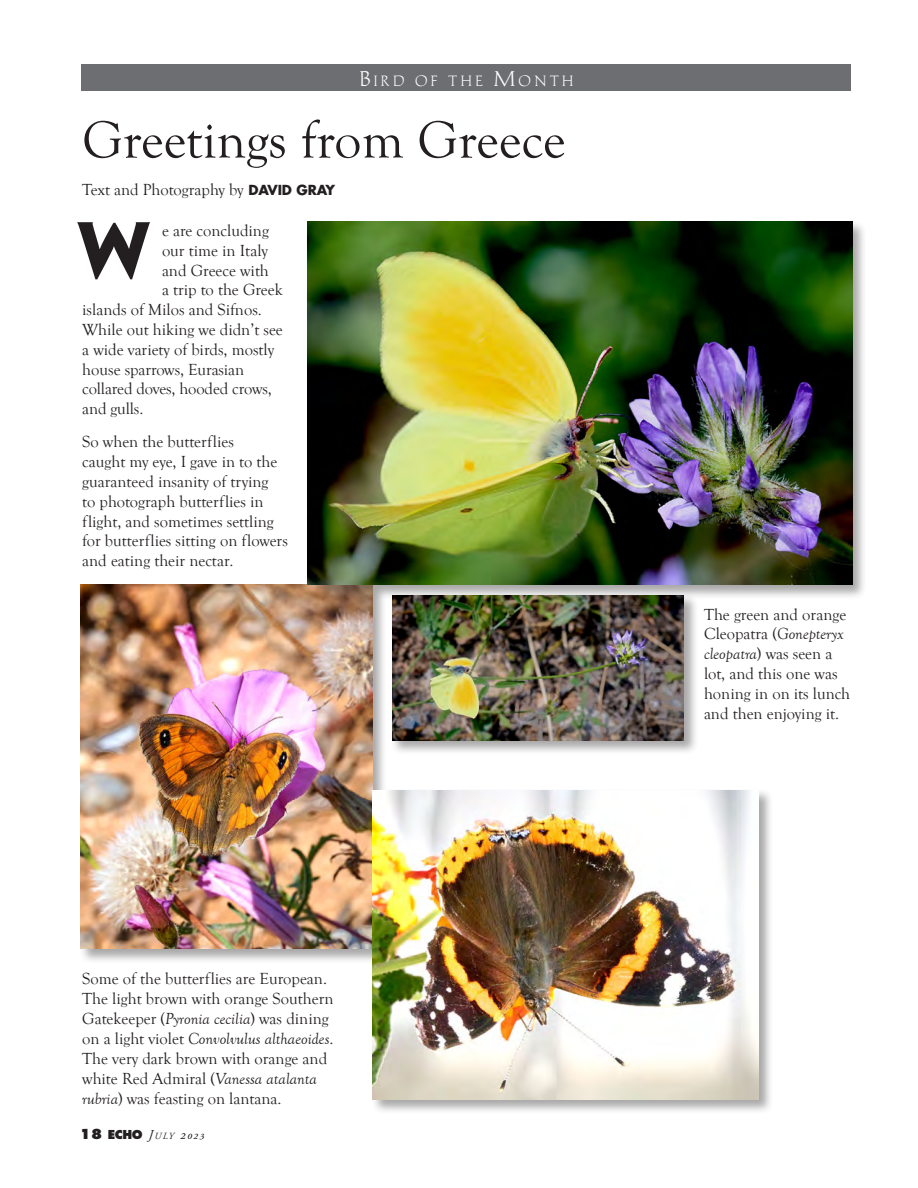
<style>
.page{position:relative;width:918px;height:1188px;background:#fff}
.page>*{position:absolute;margin:0;border:0;box-sizing:border-box;transform-origin:0 0}
.t1{font:700 72px "Penumbra Flare Std";color:#231f20}
.t2{font:54px "Goudy Old Style T";color:#231f20}
.t3{font:16.5px/19.8px "Goudy Old Style T";color:#231f20}
.t4{font:12.6px "OPTI Michael Angelo";letter-spacing:.285em;color:#fff}
.t5{font:800 12px "Futura Std";color:#231f20}
.s1{font-size:18px}
.s2{font-family:"Futura Std";font-weight:700;font-size:13.5px}
.s3{font-style:italic}
.s4{font-family:"Goudy Old Style";font-style:italic}
.s5{font-family:"Goudy Old Style"}
.s6{font-size:13.5px}
.s7{font-family:"Adobe Garamond Pro";font-weight:400;font-style:italic;font-size:13.5px}
.s8{font-family:"Adobe Garamond Pro";font-weight:400;font-style:italic;font-size:9.45px}
</style>
<div class="page">
<div style="left:81px;top:64px;width:769px;height:28px;background:#6d6e71"></div>
<div style="left:79px;top:583px;width:308px;height:381px;background:#231f20;opacity:.39"></div>
<img style="left:81px;top:585px;width:291px;height:364px">
<div style="left:305px;top:220px;width:562px;height:380px;background:#231f20;opacity:.39"></div>
<img style="left:307px;top:221px;width:545px;height:364px">
<div style="left:391px;top:594px;width:307px;height:162px;background:#231f20;opacity:.39"></div>
<img style="left:392px;top:595px;width:292px;height:146px">
<div style="left:371px;top:789px;width:402px;height:325px;background:#231f20;opacity:.39"></div>
<img style="left:372px;top:790px;width:386px;height:309px">
<p class="t4" style="left:359px;top:72px;width:216px"><span class="s1">B</span>IRD OF THE <span class="s1">M</span>ONTH</p>
<h2 class="t2" style="left:82px;top:110px;width:485px">Greetings from Greece</h2>
<p class="t3" style="left:82px;top:181px;width:254px">Text and Photography by <span class="s2">DAVID GRAY</span></p>
<h1 class="t1" style="left:78px;top:205px;width:72px">W</h1>
<p class="t3" style="left:162px;top:221px;width:108px">e are concluding</p>
<p class="t3" style="left:162px;top:241px;width:108px">our time in Italy</p>
<p class="t3" style="left:162px;top:261px;width:108px">and Greece with</p>
<p class="t3" style="left:162px;top:280px;width:122px">a trip to the Greek</p>
<p class="t3" style="left:82px;top:300px;width:181px">islands of Milos and Sifnos.</p>
<p class="t3" style="left:82px;top:320px;width:202px">While out hiking we didn’t see</p>
<p class="t3" style="left:82px;top:340px;width:193px">a wide variety of birds, mostly</p>
<p class="t3" style="left:82px;top:360px;width:163px">house sparrows, Eurasian</p>
<p class="t3" style="left:82px;top:379px;width:191px">collared doves, hooded crows,</p>
<p class="t3" style="left:82px;top:399px;width:63px">and gulls.</p>
<p class="t3" style="left:82px;top:433px;width:207px">So when the butterflies<br>caught my eye, I gave in to the guaranteed insanity of trying<br>to photograph butterflies in flight, and sometimes settling for butterflies sitting on flowers and eating their nectar.</p>
<p class="t3" style="left:82px;top:969px;width:253px">Some of the butterflies are European.<br>The light brown with orange Southern Gatekeeper (<span class="s3">Pyronia</span> <span class="s4">c</span><span class="s3">ecilia</span>) was dining on a light violet <span class="s3">Convolvulus althaeoides</span>.<br>The very dark brown with orang<span class="s5">e and </span>white Red Admiral (<span class="s3">Vanessa atalanta rubria</span>) was feasting on lantana.</p>
<p class="t5" style="left:80px;top:1127px;width:126px"><span class="s6">18</span> ECHO <span class="s7">J</span><span class="s8">uly</span> <span class="s7">2023</span></p>
<p class="t3" style="left:704px;top:605px;width:148px">The green and orange<br>Cleopatra (<span class="s3">Gonepteryx cleopatra</span>) was seen a lot, and this one was honing in on its lunch and then enjoying it.</p>
</div>
